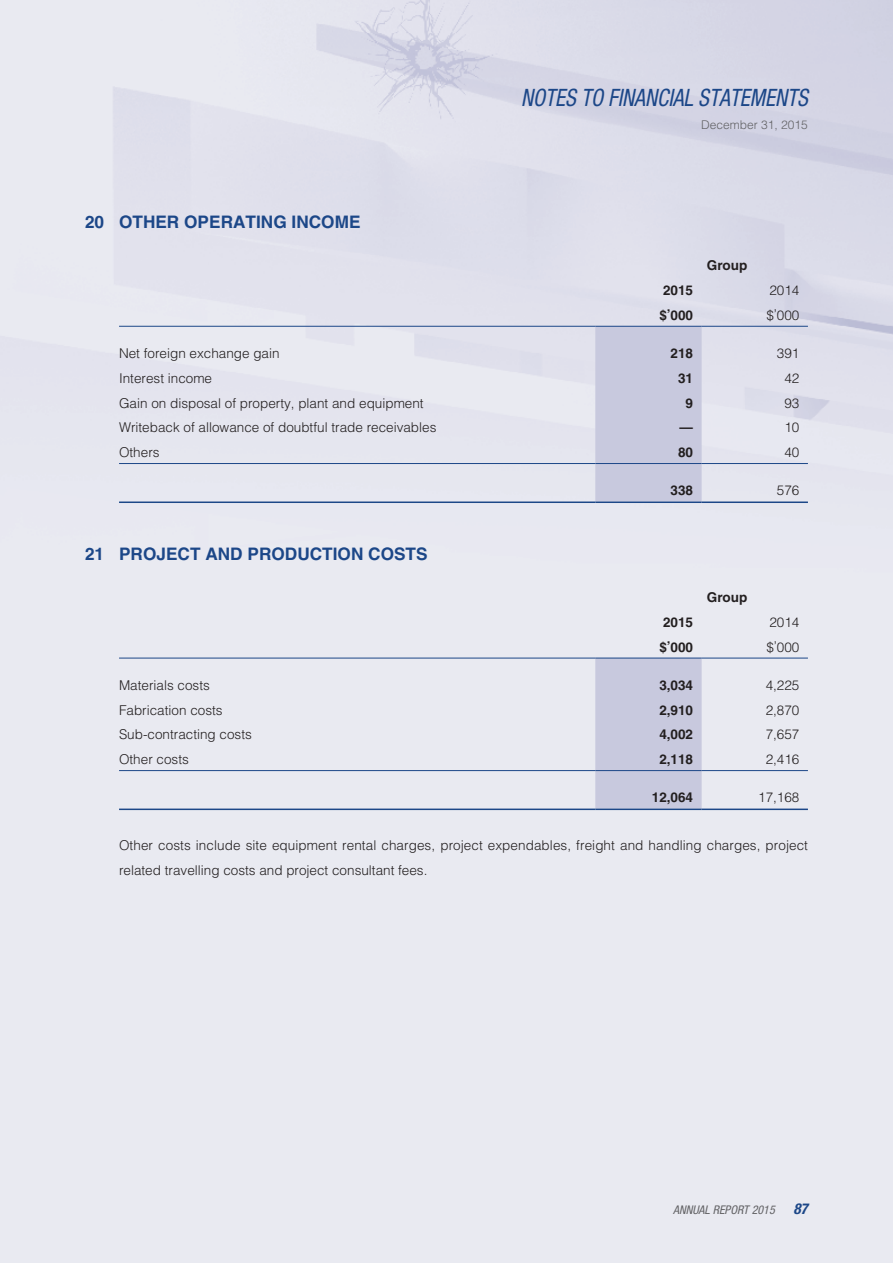
<style>
.page{position:relative;width:893px;height:1263px;background:#fff}
.page>*{position:absolute;margin:0;border:0;box-sizing:border-box;transform-origin:0 0}
.t1{font:italic condensed 24px "Helvetica Neue LT Std";color:#1c4788;scale:.9 1}
._3__標題{font:700 17.25px "Helvetica LT Std";color:#1c4788}
._1__內文{font:300 13.5px/24.8px "Helvetica LT Std";color:#231f20}
._1__內文-2{font:700 13.5px "Helvetica LT Std";color:#231f20}
.t2{font:italic condensed 12px "Helvetica Neue LT Std";color:#636366}
.t3{font:300 12px "Helvetica LT Std";color:#636366}
.s1{font-weight:700;font-size:15px;color:#1c4788}
</style>
<div class="page">
<div style="left:595px;top:327px;width:107px;height:174px;background:#c8c9de"></div>
<hr style="left:119px;top:326px;width:476px;height:1px;background:#1c4788">
<hr style="left:595px;top:326px;width:107px;height:1px;background:#1c4788">
<hr style="left:702px;top:326px;width:106px;height:1px;background:#1c4788">
<hr style="left:119px;top:463px;width:476px;height:1px;background:#1c4788">
<hr style="left:595px;top:463px;width:107px;height:1px;background:#1c4788">
<hr style="left:702px;top:463px;width:106px;height:1px;background:#1c4788">
<hr style="left:119px;top:501px;width:476px;height:2px;background:#1c4788">
<hr style="left:595px;top:501px;width:107px;height:2px;background:#1c4788">
<hr style="left:702px;top:501px;width:106px;height:2px;background:#1c4788">
<div style="left:595px;top:659px;width:107px;height:149px;background:#c8c9de"></div>
<hr style="left:119px;top:658px;width:476px;height:1px;background:#1c4788">
<hr style="left:595px;top:658px;width:107px;height:1px;background:#1c4788">
<hr style="left:702px;top:658px;width:106px;height:1px;background:#1c4788">
<hr style="left:119px;top:770px;width:476px;height:1px;background:#1c4788">
<hr style="left:595px;top:770px;width:107px;height:1px;background:#1c4788">
<hr style="left:702px;top:770px;width:106px;height:1px;background:#1c4788">
<hr style="left:119px;top:808px;width:476px;height:2px;background:#1c4788">
<hr style="left:595px;top:808px;width:107px;height:2px;background:#1c4788">
<hr style="left:702px;top:808px;width:106px;height:2px;background:#1c4788">
<p class="_3__標題" style="left:85px;top:211px;width:277px">20 OTHER OPERATING INCOME</p>
<h1 class="t1" style="left:521px;top:84px;width:320px">NOTES TO FINANCIAL STATEMENTS</h1>
<p class="t3" style="left:701px;top:117px;width:108px">December 31, 2015</p>
<p class="_1__內文-2" style="left:707px;top:257px;width:42px">Group</p>
<p class="_1__內文-2" style="left:663px;top:282px;width:32px">2015</p>
<p class="_1__內文" style="left:769px;top:278px;width:32px">2014</p>
<p class="_1__內文-2" style="left:659px;top:307px;width:35px">$’000</p>
<p class="_1__內文" style="left:766px;top:302px;width:35px">$’000</p>
<p class="_1__內文" style="left:119px;top:341px;width:162px">Net foreign exchange gain</p>
<p class="_1__內文-2" style="left:671px;top:345px;width:24px">218</p>
<p class="_1__內文" style="left:777px;top:341px;width:24px">391</p>
<p class="_1__內文" style="left:119px;top:365px;width:95px">Interest income</p>
<p class="_1__內文-2" style="left:678px;top:370px;width:17px">31</p>
<p class="_1__內文" style="left:784px;top:365px;width:17px">42</p>
<p class="_1__內文" style="left:119px;top:390px;width:306px">Gain on disposal of property, plant and equipment</p>
<p class="_1__內文-2" style="left:686px;top:395px;width:9px">9</p>
<p class="_1__內文" style="left:784px;top:390px;width:17px">93</p>
<p class="_1__內文" style="left:119px;top:415px;width:319px">Writeback of allowance of doubtful trade receivables</p>
<p class="_1__內文-2" style="left:680px;top:419px;width:15px">—</p>
<p class="_1__內文" style="left:784px;top:415px;width:17px">10</p>
<p class="_1__內文" style="left:119px;top:440px;width:42px">Others</p>
<p class="_1__內文-2" style="left:678px;top:444px;width:17px">80</p>
<p class="_1__內文" style="left:784px;top:440px;width:17px">40</p>
<p class="_1__內文-2" style="left:671px;top:482px;width:24px">338</p>
<p class="_1__內文" style="left:777px;top:478px;width:24px">576</p>
<p class="_3__標題" style="left:85px;top:543px;width:344px">21 PROJECT AND PRODUCTION COSTS</p>
<p class="_1__內文-2" style="left:707px;top:589px;width:42px">Group</p>
<p class="_1__內文-2" style="left:663px;top:614px;width:32px">2015</p>
<p class="_1__內文" style="left:769px;top:609px;width:32px">2014</p>
<p class="_1__內文-2" style="left:659px;top:639px;width:35px">$’000</p>
<p class="_1__內文" style="left:766px;top:634px;width:35px">$’000</p>
<p class="_1__內文" style="left:119px;top:672px;width:92px">Materials costs</p>
<p class="_1__內文-2" style="left:659px;top:677px;width:35px">3,034</p>
<p class="_1__內文" style="left:766px;top:672px;width:35px">4,225</p>
<p class="_1__內文" style="left:119px;top:697px;width:105px">Fabrication costs</p>
<p class="_1__內文-2" style="left:659px;top:702px;width:35px">2,910</p>
<p class="_1__內文" style="left:766px;top:697px;width:35px">2,870</p>
<p class="_1__內文" style="left:119px;top:722px;width:134px">Sub-contracting costs</p>
<p class="_1__內文-2" style="left:659px;top:726px;width:35px">4,002</p>
<p class="_1__內文" style="left:766px;top:722px;width:35px">7,657</p>
<p class="_1__內文" style="left:119px;top:747px;width:71px">Other costs</p>
<p class="_1__內文-2" style="left:659px;top:751px;width:35px">2,118</p>
<p class="_1__內文" style="left:766px;top:747px;width:35px">2,416</p>
<p class="_1__內文-2" style="left:652px;top:789px;width:43px">12,064</p>
<p class="_1__內文" style="left:758px;top:785px;width:43px">17,168</p>
<p class="_1__內文" style="left:119px;top:833px;width:690px">Other costs include site equipment rental charges, project expendables, freight and handling charges, project related travelling costs and project consultant fees.</p>
<p class="t2" style="left:673px;top:1203px;width:136px">ANNUAL REPORT 2015 <span class="s1">87</span></p>
</div>
